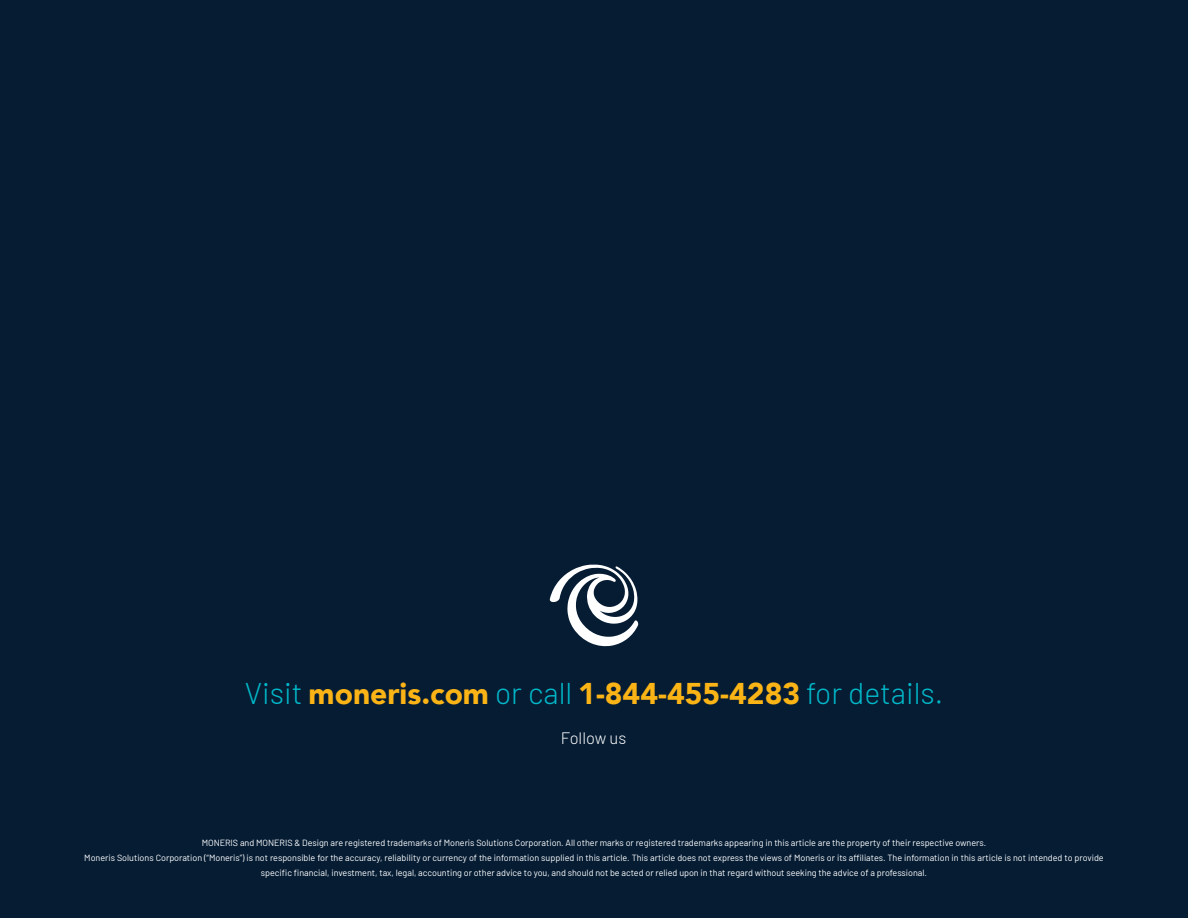
<style>
.page{position:relative;width:1188px;height:918px;background:#051c33}
.page>*{position:absolute;margin:0;border:0;box-sizing:border-box;transform-origin:0 0}
.t1{font:900 30px "Avenir";color:#fbb416}
.t2{font:300 16.5px "Barlow";color:#fff}
.t3{font:9px/15px "Barlow";color:#fff;text-align:center}
.s1{font-family:"Barlow";font-weight:300;color:#00b8c9}
</style>
<div class="page">
<svg style="left:550px;top:564px;width:88px;height:83px"></svg>
<p class="t1" style="left:245px;top:668px;width:700px"><span class="s1">Visit</span> moneris.com <span class="s1">or call</span> 1-844-455-4283 <span class="s1">for details.</span></p>
<h2 class="t2" style="left:561px;top:726px;width:67px">Follow us</h2>
<p class="t3" style="left:202px;top:835px;width:786px">MONERIS and MONERIS &amp; Design are registered trademarks of Moneris Solutions Corporation. All other marks or registered trademarks appearing in this article are the property of their respective owners.</p>
<p class="t3" style="left:84px;top:850px;width:1021px">Moneris Solutions Corporation (“Moneris”) is not responsible for the accuracy, reliability or currency of the information supplied in this article. This article does not express the views of Moneris or its affiliates. The information in this article is not intended to provide specific financial, investment, tax, legal, accounting or other advice to you, and should not be acted or relied upon in that regard without seeking the advice of a professional.</p>
</div>
